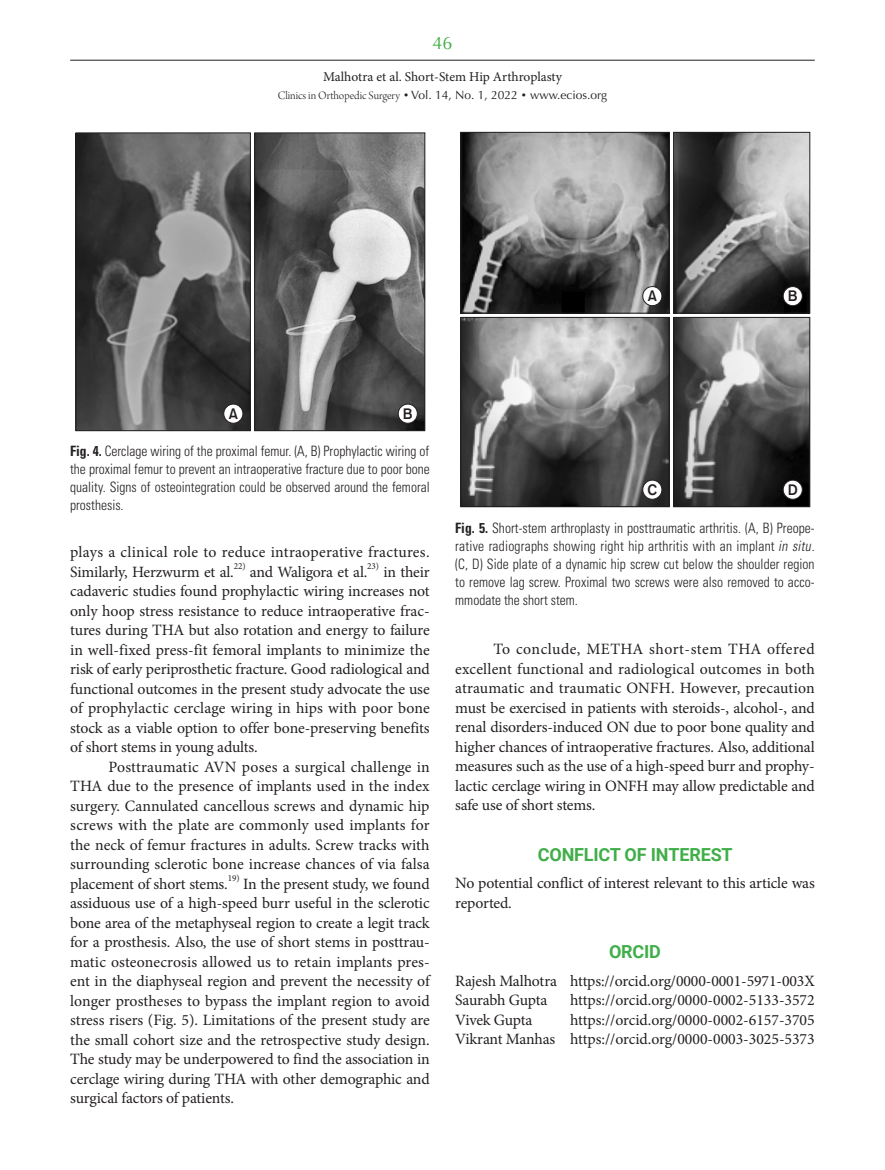
<style>
.page{position:relative;width:885px;height:1170px;background:#fff}
.page>*{position:absolute;margin:0;border:0;box-sizing:border-box;transform-origin:0 0}
.t1{font:700 18px "Roboto";letter-spacing:-.01em;color:#40ae49}
.t2{font:18px "Optima LT Std";color:#40ae49}
.t3{font:15.75px/19.5px "Minion Pro";letter-spacing:-.01em;color:#231f20;text-align:justify}
.t4{font:15.75px/19.5px "Minion Pro";letter-spacing:.01em;color:#231f20}
.t5{font:15px "Gothic 725 BT Bold A";color:#231f20}
.t6{font:300 condensed 14.25px/18px "Univers LT Std";color:#231f20;text-align:justify;scale:.95 1}
.t7{font:13.5px "Minion Pro";letter-spacing:-.005em;color:#231f20}
.t8{font:12px "Optima LT Std";color:#231f20}
.t9{font:9.15px "Minion Pro";color:#231f20}
.s1{font-family:"Arno Pro Light Display"}
.s2{font-size:9px}
.s3{font-weight:700}
.s4{font-style:italic}
</style>
<div class="page">
<hr style="left:70px;top:60px;width:744px;height:1px;background:#231f20">
<svg style="left:460px;top:132px;width:350px;height:375px;background:#727272"></svg>
<div style="left:642px;top:286px;width:19px;height:20px;background:#fff;border-radius:50%"></div>
<div style="left:642px;top:286px;width:20px;height:20px;border:1px solid #231f20;border-radius:50%"></div>
<div style="left:783px;top:286px;width:19px;height:20px;background:#fff;border-radius:50%"></div>
<div style="left:782px;top:286px;width:20px;height:20px;border:1px solid #231f20;border-radius:50%"></div>
<div style="left:642px;top:480px;width:19px;height:19px;background:#fff;border-radius:50%"></div>
<div style="left:642px;top:480px;width:20px;height:19px;border:1px solid #231f20;border-radius:50%"></div>
<div style="left:783px;top:480px;width:19px;height:19px;background:#fff;border-radius:50%"></div>
<div style="left:782px;top:480px;width:20px;height:19px;border:1px solid #231f20;border-radius:50%"></div>
<svg style="left:75px;top:132px;width:350px;height:299px;background:#666"></svg>
<p class="t2" style="left:432px;top:32px;width:22px">46</p>
<p class="t7" style="left:323px;top:68px;width:240px">Malhotra et al. Short-Stem Hip Arthroplasty</p>
<p class="t8" style="left:278px;top:88px;width:331px"><span class="s1">Clinics in Orthopedic Surgery</span> <span class="s2">•</span> Vol. 14, No. 1, 2022 <span class="s2">•</span> www.ecios.org</p>
<p class="t5" style="left:647px;top:287px;width:11px">A</p>
<p class="t5" style="left:787px;top:287px;width:11px">B</p>
<p class="t5" style="left:229px;top:405px;width:11px">A</p>
<p class="t5" style="left:403px;top:405px;width:11px">B</p>
<p class="t6" style="left:70px;top:442px;width:380px"><span class="s3">Fig. 4.</span> Cerclage wiring of the proximal femur. (A, B) Prophylactic wiring of the proximal femur to prevent an intraoperative fracture due to poor bone quality. Signs of osteointegration could be observed around the femoral prosthesis.</p>
<p class="t4" style="left:70px;top:542px;width:361px">plays a clinical role to reduce intraoperative fractures.<br>Similarly, Herzwurm et al.</p>
<p class="t9" style="left:234px;top:560px;width:13px">22)</p>
<p class="t3" style="left:250px;top:562px;width:119px">and Waligora et al.</p>
<p class="t9" style="left:367px;top:560px;width:13px">23)</p>
<p class="t3" style="left:70px;top:562px;width:361px;text-indent:313px">in their cadaveric studies found prophylactic wiring increases not only hoop stress resistance to reduce intraoperative frac&shy;tures during THA but also rotation and energy to failure in well-fixed press-fit femoral implants to minimize the risk of early periprosthetic fracture. Good radiological and functional outcomes in the present study advocate the use of prophylactic cerclage wiring in hips with poor bone stock as a viable option to offer bone-preserving benefits of short stems in young adults.</p>
<p class="t3" style="left:70px;top:757px;width:361px;text-indent:38px">Posttraumatic AVN poses a surgical challenge in THA due to the presence of implants used in the index surgery. Cannulated cancellous screws and dynamic hip screws with the plate are commonly used implants for the neck of femur fractures in adults. Screw tracks with surrounding sclerotic bone increase chances of via falsa placement of short stems.</p>
<p class="t9" style="left:228px;top:872px;width:13px">19)</p>
<p class="t3" style="left:70px;top:874px;width:361px;text-indent:173px">In the present study, we found assiduous use of a high-speed burr useful in the sclerotic bone area of the metaphyseal region to create a legit track for a prosthesis. Also, the use of short stems in posttrau&shy;matic osteonecrosis allowed us to retain implants pres&shy;ent in the diaphyseal region and prevent the necessity of longer prostheses to bypass the implant region to avoid stress risers (Fig. 5). Limitations of the present study are the small cohort size and the retrospective study design.<br>The study may be underpowered to find the association in cerclage wiring during THA with other demographic and surgical factors of patients.</p>
<p class="t5" style="left:647px;top:481px;width:11px">C</p>
<p class="t5" style="left:787px;top:481px;width:12px">D</p>
<p class="t6" style="left:455px;top:518px;width:380px"><span class="s3">Fig. 5.</span> Short-stem arthroplasty in posttraumatic arthritis. (A, B) Preope&shy;rative radiographs showing right hip arthritis with an implant <span class="s4">in situ</span>. (C, D) Side plate of a dynamic hip screw cut below the shoulder region to remove lag screw. Proximal two screws were also removed to acco&shy;mmodate the short stem.</p>
<p class="t3" style="left:455px;top:639px;width:361px;text-indent:38px">To conclude, METHA short-stem THA offered excellent functional and radiological outcomes in both atraumatic and traumatic ONFH. However, precaution must be exercised in patients with steroids-, alcohol-, and renal disorders-induced ON due to poor bone quality and higher chances of intraoperative fractures. Also, additional measures such as the use of a high-speed burr and prophy&shy;lactic cerclage wiring in ONFH may allow predictable and safe use of short stems.</p>
<p class="t1" style="left:537px;top:841px;width:196px">CONFLICT OF INTEREST</p>
<p class="t3" style="left:455px;top:873px;width:361px">No potential conflict of interest relevant to this article was reported.</p>
<p class="t1" style="left:609px;top:939px;width:53px">ORCID</p>
<p class="t3" style="left:455px;top:971px;width:361px">Rajesh Malhotra https://orcid.org/0000-0001-5971-003X<br>Saurabh Gupta</p>
<p class="t3" style="left:570px;top:990px;width:246px">https://orcid.org/0000-0002-5133-3572</p>
<p class="t3" style="left:455px;top:1010px;width:79px">Vivek Gupta</p>
<p class="t3" style="left:455px;top:1010px;width:361px;text-align:right">https://orcid.org/0000-0002-6157-3705<br>Vikrant Manhas https://orcid.org/0000-0003-3025-5373</p>
</div>
